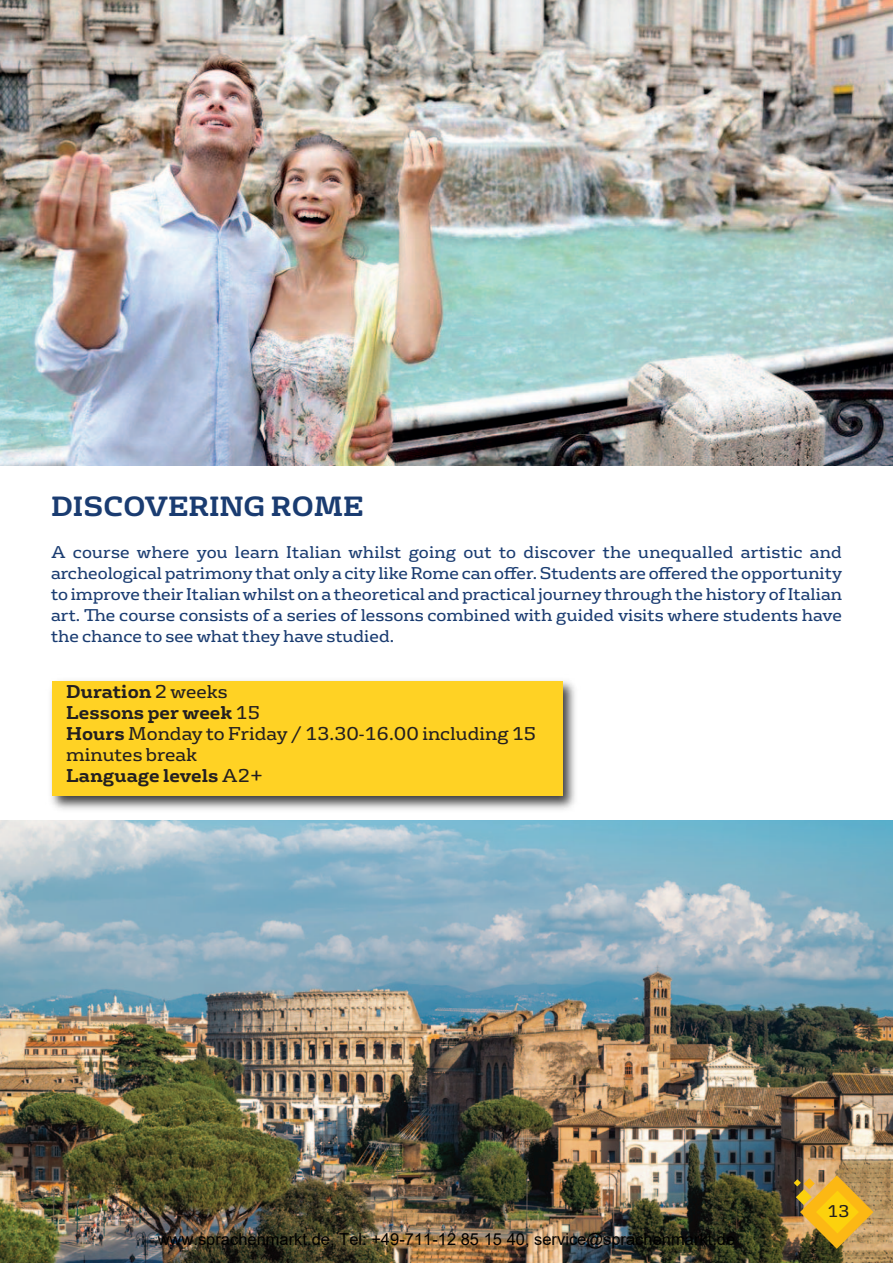
<style>
.page{position:relative;width:893px;height:1263px;background:#fff}
.page>*{position:absolute;margin:0;border:0;box-sizing:border-box;transform-origin:0 0}
.t1{font:700 27px "FS Rufus";color:#1a3c71}
.t2{font:18px/21px "FS Rufus";color:#231f20}
.t3{font:700 18px "FS Rufus";color:#231f20}
.t4{font:16.5px/21px "FS Rufus";color:#1a3c71;text-align:justify}
.t5{font:16.5px "Arial";color:#000}
.t6{font:16.5px "FS Rufus";color:#231f20}
.s1{font-weight:400}
.s2{font-weight:700}
</style>
<div class="page">
<img style="left:0;top:820px;width:893px;height:443px">
<img style="left:0;top:0;width:893px;height:466px">
<img style="left:51px;top:680px;width:524px;height:130px">
<div style="left:52px;top:681px;width:510px;height:115px;background:#ffd224"></div>
<svg style="left:794px;top:1175px;width:79px;height:74px;background:#cda135"></svg>
<p class="t1" style="left:51px;top:497px;width:314px">DISCOVERING ROME</p>
<p class="t4" style="left:51px;top:544px;width:792px">A course where you learn Italian whilst going out to discover the unequalled artistic and archeological patrimony that only a city like Rome can offer. Students are offered the opportunity to improve their Italian whilst on a theoretical and practical journey through the history of Italian art. The course consists of a series of lessons combined with guided visits where students have the chance to see what they have studied.</p>
<p class="t3" style="left:66px;top:685px;width:163px">Duration <span class="s1">2 weeks</span></p>
<p class="t3" style="left:66px;top:706px;width:195px">Lessons per week <span class="s1">15</span></p>
<p class="t2" style="left:66px;top:725px;width:471px"><span class="s2">Hours</span> Monday to Friday / 13.30-16.00 including 15 minutes break</p>
<p class="t3" style="left:66px;top:769px;width:198px">Language levels <span class="s1">A2+</span></p>
<p class="t5" style="left:158px;top:1228px;width:579px">www.sprachenmarkt.de, Tel: +49-711-12 85 15 40, service@sprachenmarkt.de</p>
<p class="t6" style="left:828px;top:1205px;width:23px">13</p>
</div>
